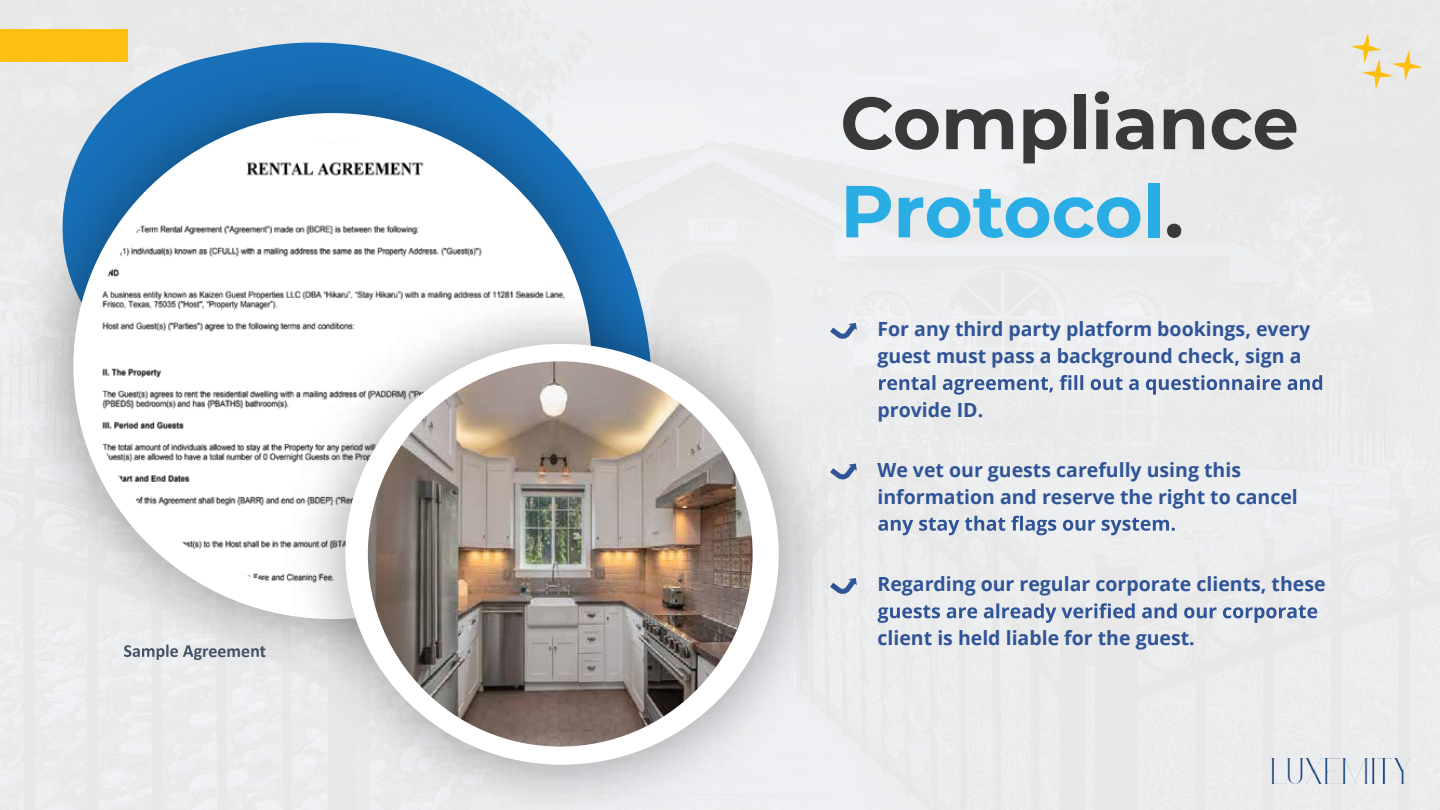
<style>
.page{position:relative;width:1440px;height:810px;background:#fff}
.page>*{position:absolute;margin:0;border:0;box-sizing:border-box;transform-origin:0 0}
.t1{font:700 73.5px/88.2px "Montserrat";color:#3a3838}
.t2{font:700 19.5px/26.8px "Open Sans";color:#2f5497}
.t3{font:700 18px "Calibri";color:#44546a}
.s1{color:#29ade4}
</style>
<div class="page">
<svg style="left:1351px;top:32px;width:72px;height:58px"></svg>
<div style="left:830px;top:74px;width:519px;height:189px;background:#eaebec"></div>
<div style="left:867px;top:313px;width:473px;height:114px;background:#ebeced"></div>
<svg style="left:879px;top:375px;width:443px;height:20px"></svg>
<div style="left:867px;top:454px;width:473px;height:87px;background:#ecedef"></div>
<svg style="left:878px;top:516px;width:297px;height:19px"></svg>
<div style="left:867px;top:568px;width:473px;height:87px;background:#eaebec"></div>
<svg style="left:878px;top:603px;width:439px;height:20px"></svg>
<div style="left:1264px;top:650px;width:176px;height:160px;background:#ebecee"></div>
<img style="left:0;top:26px;width:680px;height:681px">
<svg style="left:73px;top:113px;width:519px;height:506px"></svg>
<img style="left:87px;top:143px;width:492px;height:446px">
<img style="left:259px;top:257px;width:607px;height:553px">
<svg style="left:345px;top:344px;width:434px;height:421px"></svg>
<img style="left:368px;top:361px;width:385px;height:386px">
<img style="left:1271px;top:759px;width:139px;height:25px">
<p class="t3" style="left:202px;top:638px;width:65px">reeme t</p>
<h1 class="t1" style="left:840px;top:75px;width:460px">Compliance<br><span class="s1">Protocol</span>.</h1>
<p class="t2" style="left:878px;top:315px;width:434px">For any third party platform bookings, every guest must pass a background check, sign a</p>
<p class="t2" style="left:878px;top:396px;width:107px">provide ID.</p>
<p class="t2" style="left:878px;top:456px;width:422px">We vet our guests carefully using this information and reserve the right to cancel</p>
<p class="t2" style="left:878px;top:570px;width:450px">Regarding our regular corporate clients, these</p>
<p class="t2" style="left:878px;top:624px;width:319px">client is held liable for the guest.</p>
</div>
